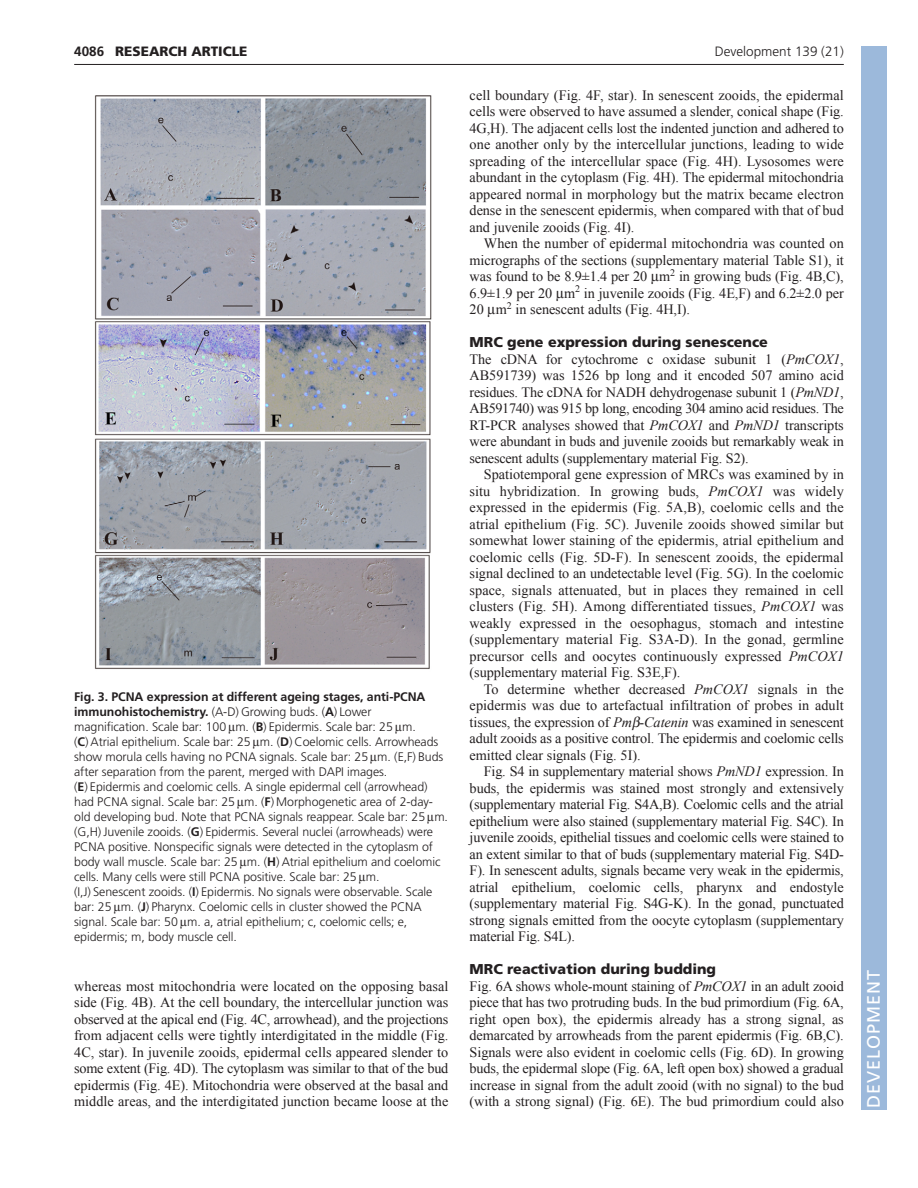
<style>
.page{position:relative;width:918px;height:1188px;background:#fff}
.page>*{position:absolute;margin:0;border:0;box-sizing:border-box;transform-origin:0 0}
.t1{font:18px "Frutiger LT Std";letter-spacing:.055em;color:#fff}
.t2{font:14.25px/16.5px "Times New Roman";letter-spacing:-.005em;color:#231f20;text-align:justify}
.t3{font:900 14.25px "Frutiger LT Std";color:#231f20}
.t4{font:300 13.5px "Frutiger";color:#231f20}
.t5{font:900 13.5px "Frutiger LT Std";color:#231f20}
.t6{font:700 13.5px "Frutiger LT Std";color:#231f20}
.t7{font:300 12.3px/15px "Frutiger";letter-spacing:-.005em;color:#231f20}
.s1{font-weight:700}
.s2{font-style:italic}
</style>
<div class="page">
<hr style="left:74px;top:64px;width:770px;height:1px;background:#231f20">
<img style="left:94px;top:95px;width:338px;height:574px">
<div style="left:861px;top:46px;width:25px;height:1064px;background:#9cb9db"></div>
<p class="t6" style="left:74px;top:46px;width:32px">4086</p>
<p class="t5" style="left:115px;top:46px;width:134px">RESEARCH ARTICLE</p>
<p class="t4" style="left:715px;top:46px;width:131px">Development 139 (21)</p>
<p class="t7" style="left:74px;top:691px;width:375px"><span class="s1">Fig. 3. PCNA expression at different ageing stages, anti-PCNA immunohistochemistry.</span> (A-D) Growing buds. (<span class="s1">A</span>) Lower magnification. Scale bar: 100 m. (<span class="s1">B</span>) Epidermis. Scale bar: 25 m.<br>(<span class="s1">C</span>) Atrial epithelium. Scale bar: 25 m. (<span class="s1">D</span>) Coelomic cells. Arrowheads show morula cells having no PCNA signals. Scale bar: 25 m. (E,F) Buds after separation from the parent, merged with DAPI images.<br>(<span class="s1">E</span>) Epidermis and coelomic cells. A single epidermal cell (arrowhead) had PCNA signal. Scale bar: 25 m. (<span class="s1">F</span>) Morphogenetic area of 2-day&shy;old developing bud. Note that PCNA signals reappear. Scale bar: 25 m. (G,H) Juvenile zooids. (<span class="s1">G</span>) Epidermis. Several nuclei (arrowheads) were PCNA positive. Nonspecific signals were detected in the cytoplasm of body wall muscle. Scale bar: 25 m. (<span class="s1">H</span>) Atrial epithelium and coelomic cells. Many cells were still PCNA positive. Scale bar: 25 m.<br>(I,J) Senescent zooids. (<span class="s1">I</span>) Epidermis. No signals were observable. Scale bar: 25 m. (<span class="s1">J</span>) Pharynx. Coelomic cells in cluster showed the PCNA signal. Scale bar: 50 m. a, atrial epithelium; c, coelomic cells; e, epidermis; m, body muscle cell.</p>
<p class="t2" style="left:74px;top:978px;width:376px">whereas most mitochondria were located on the opposing basal side (Fig. 4B). At the cell boundary, the intercellular junction was observed at the apical end (Fig. 4C, arrowhead), and the projections from adjacent cells were tightly interdigitated in the middle (Fig.<br>4C, star). In juvenile zooids, epidermal cells appeared slender to some extent (Fig. 4D). The cytoplasm was similar to that of the bud epidermis (Fig. 4E). Mitochondria were observed at the basal and middle areas, and the interdigitated junction became loose at the</p>
<p class="t2" style="left:470px;top:87px;width:376px">cell boundary (Fig. 4F, star). In senescent zooids, the epidermal cells were observed to have assumed a slender, conical shape (Fig.<br>4G,H). The adjacent cells lost the indented junction and adhered to one another only by the intercellular junctions, leading to wide spreading of the intercellular space (Fig. 4H). Lysosomes were abundant in the cytoplasm (Fig. 4H). The epidermal mitochondria appeared normal in morphology but the matrix became electron dense in the senescent epidermis, when compared with that of bud and juvenile zooids (Fig. 4I).</p>
<p class="t2" style="left:470px;top:235px;width:376px;text-indent:14px">When the number of epidermal mitochondria was counted on micrographs of the sections (supplementary material Table S1), it was found to be 8.9±1.4 per 20 m<sup>2</sup> in growing buds (Fig. 4B,C), 6.9±1.9 per 20 m<sup>2</sup> in juvenile zooids (Fig. 4E,F) and 6.2±2.0 per 20 m<sup>2</sup> in senescent adults (Fig. 4H,I).</p>
<p class="t3" style="left:470px;top:337px;width:300px">MRC gene expression during senescence</p>
<p class="t2" style="left:470px;top:351px;width:376px">The cDNA for cytochrome c oxidase subunit 1 (<span class="s2">PmCOX1</span>, AB591739) was 1526 bp long and it encoded 507 amino acid residues. The cDNA for NADH dehydrogenase subunit 1 (<span class="s2">PmND1</span>, AB591740) was 915 bp long, encoding 304 amino acid residues. The RT-PCR analyses showed that <span class="s2">PmCOX1</span> and <span class="s2">PmND1</span> transcripts were abundant in buds and juvenile zooids but remarkably weak in senescent adults (supplementary material Fig. S2).</p>
<p class="t2" style="left:470px;top:466px;width:376px;text-indent:14px">Spatiotemporal gene expression of MRCs was examined by in situ hybridization. In growing buds, <span class="s2">PmCOX1</span> was widely expressed in the epidermis (Fig. 5A,B), coelomic cells and the atrial epithelium (Fig. 5C). Juvenile zooids showed similar but somewhat lower staining of the epidermis, atrial epithelium and coelomic cells (Fig. 5D-F). In senescent zooids, the epidermal signal declined to an undetectable level (Fig. 5G). In the coelomic space, signals attenuated, but in places they remained in cell clusters (Fig. 5H). Among differentiated tissues, <span class="s2">PmCOX1</span> was weakly expressed in the oesophagus, stomach and intestine (supplementary material Fig. S3A-D). In the gonad, germline precursor cells and oocytes continuously expressed <span class="s2">PmCOX1 </span>(supplementary material Fig. S3E,F).</p>
<p class="t2" style="left:470px;top:681px;width:376px;text-indent:14px">To determine whether decreased <span class="s2">PmCOX1</span> signals in the epidermis was due to artefactual infiltration of probes in adult tissues, the expression of <span class="s2">Pm</span> -<span class="s2">Catenin</span> was examined in senescent adult zooids as a positive control. The epidermis and coelomic cells emitted clear signals (Fig. 5I).</p>
<p class="t2" style="left:470px;top:763px;width:376px;text-indent:14px">Fig. S4 in supplementary material shows <span class="s2">PmND1</span> expression. In buds, the epidermis was stained most strongly and extensively (supplementary material Fig. S4A,B). Coelomic cells and the atrial epithelium were also stained (supplementary material Fig. S4C). In juvenile zooids, epithelial tissues and coelomic cells were stained to an extent similar to that of buds (supplementary material Fig. S4D-F). In senescent adults, signals became very weak in the epidermis, atrial epithelium, coelomic cells, pharynx and endostyle (supplementary material Fig. S4G-K). In the gonad, punctuated strong signals emitted from the oocyte cytoplasm (supplementary material Fig. S4L).</p>
<p class="t3" style="left:470px;top:964px;width:248px">MRC reactivation during budding</p>
<p class="t2" style="left:470px;top:978px;width:376px">Fig. 6A shows whole-mount staining of <span class="s2">PmCOX1</span> in an adult zooid piece that has two protruding buds. In the bud primordium (Fig. 6A, right open box), the epidermis already has a strong signal, as demarcated by arrowheads from the parent epidermis (Fig. 6B,C).<br>Signals were also evident in coelomic cells (Fig. 6D). In growing buds, the epidermal slope (Fig. 6A, left open box) showed a gradual increase in signal from the adult zooid (with no signal) to the bud (with a strong signal) (Fig. 6E). The bud primordium could also</p>
<p class="t1" style="left:863px;top:1108px;width:140px;rotate:-90deg">DEVELOPMENT</p>
</div>
